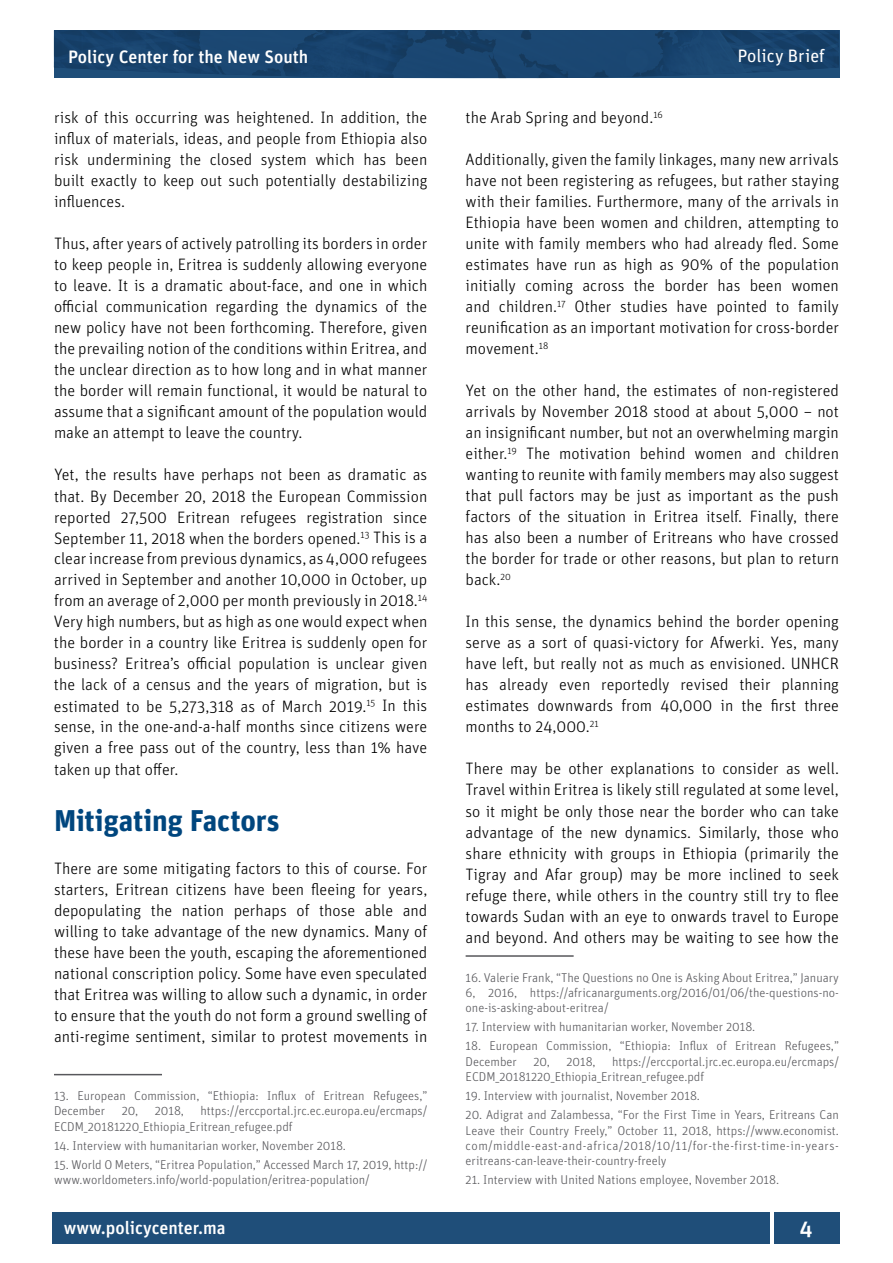
<style>
.page{position:relative;width:893px;height:1263px;background:#fff}
.page>*{position:absolute;margin:0;border:0;box-sizing:border-box;transform-origin:0 0}
.t1{font:700 30px "Unit Pro";letter-spacing:-.005em;color:#00467e}
.t2{font:500 22.5px "Unit Pro";color:#fff}
.t3{font:500 18px "Unit Pro";color:#fff}
.t4{font:18px "Unit Pro";color:#fff}
.t5{font:300 16.5px/21px "Unit Pro";color:#000;text-align:justify}
.t6{font:300 12.75px/15.3px "Unit Pro";color:#58585c}
</style>
<div class="page">
<div style="left:52px;top:1212px;width:718px;height:31px;background:#1f4e79"></div>
<div style="left:774px;top:1212px;width:65px;height:31px;background:#1f4e79"></div>
<img style="left:54px;top:30px;width:785px;height:49px">
<hr style="left:54px;top:1074px;width:108px;height:1px;background:#58585c">
<hr style="left:466px;top:955px;width:108px;height:2px;background:#58585c">
<p class="t3" style="left:68px;top:45px;width:242px">Policy Center for the New South</p>
<p class="t4" style="left:737px;top:44px;width:89px">Policy Brief</p>
<p class="t5" style="left:54px;top:107px;width:375px">risk of this occurring was heightened. In addition, the influx of materials, ideas, and people from Ethiopia also risk undermining the closed system which has been built exactly to keep out such potentially destabilizing influences.</p>
<p class="t5" style="left:54px;top:233px;width:375px">Thus, after years of actively patrolling its borders in order to keep people in, Eritrea is suddenly allowing everyone to leave. It is a dramatic about-face, and one in which official communication regarding the dynamics of the new policy have not been forthcoming. Therefore, given the prevailing notion of the conditions within Eritrea, and the unclear direction as to how long and in what manner the border will remain functional, it would be natural to assume that a significant amount of the population would make an attempt to leave the country.</p>
<p class="t5" style="left:54px;top:464px;width:375px">Yet, the results have perhaps not been as dramatic as that. By December 20, 2018 the European Commission reported 27,500 Eritrean refugees registration since September 11, 2018 when the borders opened.<sup>13</sup> This is a clear increase from previous dynamics, as 4,000 refugees arrived in September and another 10,000 in October, up from an average of 2,000 per month previously in 2018.<sup>14<br></sup>Very high numbers, but as high as one would expect when the border in a country like Eritrea is suddenly open for business? Eritrea’s official population is unclear given the lack of a census and the years of migration, but is estimated to be 5,273,318 as of March 2019.<sup>15</sup> In this sense, in the one-and-a-half months since citizens were given a free pass out of the country, less than 1% have taken up that offer.</p>
<h1 class="t1" style="left:54px;top:801px;width:227px">Mitigating Factors</h1>
<p class="t5" style="left:54px;top:857px;width:375px">There are some mitigating factors to this of course. For starters, Eritrean citizens have been fleeing for years, depopulating the nation perhaps of those able and willing to take advantage of the new dynamics. Many of these have been the youth, escaping the aforementioned national conscription policy. Some have even speculated that Eritrea was willing to allow such a dynamic, in order to ensure that the youth do not form a ground swelling of anti-regime sentiment, similar to protest movements in</p>
<p class="t6" style="left:54px;top:1088px;width:375px">13. European Commission, “Ethiopia: Influx of Eritrean Refugees,”<br>December</p>
<p class="t6" style="left:54px;top:1103px;width:375px;text-indent:146px">https://erccportal.jrc.ec.europa.eu/ercmaps/<br>ECDM_20181220_Ethiopia_Eritrean_refugee.pdf</p>
<p class="t6" style="left:54px;top:1138px;width:293px">14. Interview with humanitarian worker, November 2018.</p>
<p class="t6" style="left:54px;top:1157px;width:375px">15. World O Meters, “Eritrea Population,” Accessed March 17, 2019, http:// www.worldometers.info/world-population/eritrea-population/</p>
<p class="t6" style="left:122px;top:1103px;width:18px">20,</p>
<p class="t6" style="left:155px;top:1103px;width:31px">2018,</p>
<p class="t5" style="left:466px;top:107px;width:199px">the Arab Spring and beyond.<sup>16</sup></p>
<p class="t5" style="left:466px;top:149px;width:375px">Additionally, given the family linkages, many new arrivals have not been registering as refugees, but rather staying with their families. Furthermore, many of the arrivals in Ethiopia have been women and children, attempting to unite with family members who had already fled. Some estimates have run as high as 90% of the population initially coming across the border has been women and children.<sup>17</sup> Other studies have pointed to family reunification as an important motivation for cross-border movement.<sup>18</sup></p>
<p class="t5" style="left:466px;top:380px;width:375px">Yet on the other hand, the estimates of non-registered arrivals by November 2018 stood at about 5,000 – not an insignificant number, but not an overwhelming margin either.<sup>19</sup> The motivation behind women and children wanting to reunite with family members may also suggest that pull factors may be just as important as the push factors of the situation in Eritrea itself. Finally, there has also been a number of Eritreans who have crossed the border for trade or other reasons, but plan to return back.<sup>20</sup></p>
<p class="t5" style="left:466px;top:611px;width:375px">In this sense, the dynamics behind the border opening serve as a sort of quasi-victory for Afwerki. Yes, many have left, but really not as much as envisioned. UNHCR has already even reportedly revised their planning estimates downwards from 40,000 in the first three months to 24,000.<sup>21</sup></p>
<p class="t5" style="left:466px;top:758px;width:375px">There may be other explanations to consider as well.<br>Travel within Eritrea is likely still regulated at some level, so it might be only those near the border who can take advantage of the new dynamics. Similarly, those who share ethnicity with groups in Ethiopia (primarily the Tigray and Afar group) may be more inclined to seek refuge there, while others in the country still try to flee towards Sudan with an eye to onwards travel to Europe and beyond. And others may be waiting to see how the</p>
<p class="t6" style="left:466px;top:969px;width:375px;text-align:justify">16. Valerie Frank, “The Questions no One is Asking About Eritrea,” January 6, 2016, https://africanarguments.org/2016/01/06/the-questions-no&shy;one-is-asking-about-eritrea/</p>
<p class="t6" style="left:466px;top:1019px;width:291px">17. Interview with humanitarian worker, November 2018.</p>
<p class="t6" style="left:466px;top:1038px;width:375px">18. European Commission, “Ethiopia: Influx of Eritrean Refugees,”<br>December</p>
<p class="t6" style="left:466px;top:1054px;width:375px;text-indent:146px">https://erccportal.jrc.ec.europa.eu/ercmaps/<br>ECDM_20181220_Ethiopia_Eritrean_refugee.pdf</p>
<p class="t6" style="left:466px;top:1088px;width:236px">19. Interview with journalist, November 2018.</p>
<p class="t6" style="left:466px;top:1107px;width:375px;text-align:justify">20. Adigrat and Zalambessa, “For the First Time in Years, Eritreans Can Leave their Country Freely,” October 11, 2018, https://www.economist. com/middle-east-and-africa/2018/10/11/for-the-first-time-in-years&shy;eritreans-can-leave-their-country-freely</p>
<p class="t6" style="left:466px;top:1172px;width:315px">21. Interview with United Nations employee, November 2018.</p>
<p class="t6" style="left:533px;top:1054px;width:18px">20,</p>
<p class="t6" style="left:566px;top:1054px;width:31px">2018,</p>
<p class="t3" style="left:64px;top:1216px;width:164px">www.policycenter.ma</p>
<h2 class="t2" style="left:799px;top:1213px;width:15px">4</h2>
</div>
